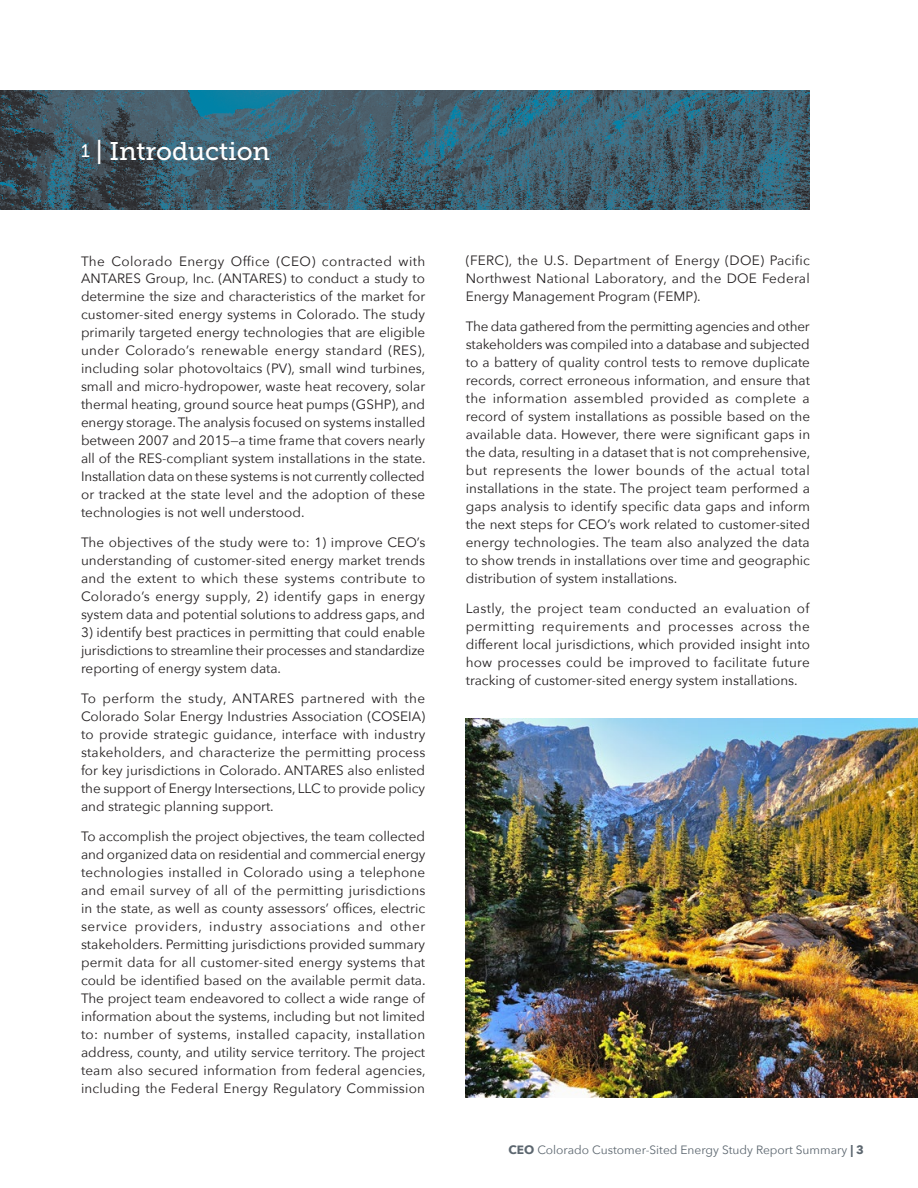
<style>
.page{position:relative;width:918px;height:1188px;background:#fff}
.page>*{position:absolute;margin:0;border:0;box-sizing:border-box;transform-origin:0 0}
.t1{font:25.5px "Museo Slab 500";letter-spacing:-.005em;color:#fff}
.t2{font:13.5px/18px "Avenir Next";color:#231f20;text-align:justify}
.t3{font:12px "Avenir Next";color:#5c666f}
.s1{font-size:18px}
.s2{font-weight:700}
</style>
<div class="page">
<img style="left:0;top:90px;width:810px;height:120px">
<img style="left:466px;top:718px;width:452px;height:380px">
<h1 class="t1" style="left:81px;top:137px;width:191px"><span class="s1">1</span> | Introduction</h1>
<p class="t2" style="left:81px;top:252px;width:346px">The Colorado Energy Office (CEO) contracted with ANTARES Group, Inc. (ANTARES) to conduct a study to determine the size and characteristics of the market for customer-sited energy systems in Colorado. The study primarily targeted energy technologies that are eligible under Colorado’s renewable energy standard (RES), including solar photovoltaics (PV), small wind turbines, small and micro-hydropower, waste heat recovery, solar thermal heating, ground source heat pumps (GSHP), and energy storage. The analysis focused on systems installed between 2007 and 2015—a time frame that covers nearly all of the RES-compliant system installations in the state.<br>Installation data on these systems is not currently collected or tracked at the state level and the adoption of these technologies is not well understood.</p>
<p class="t2" style="left:81px;top:534px;width:346px">The objectives of the study were to: 1) improve CEO’s understanding of customer-sited energy market trends and the extent to which these systems contribute to Colorado’s energy supply, 2) identify gaps in energy system data and potential solutions to address gaps, and</p>
<p class="t2" style="left:81px;top:624px;width:346px">3) identify best practices in permitting that could enable jurisdictions to streamline their processes and standardize reporting of energy system data.</p>
<p class="t2" style="left:81px;top:690px;width:346px">To perform the study, ANTARES partnered with the Colorado Solar Energy Industries Association (COSEIA) to provide strategic guidance, interface with industry stakeholders, and characterize the permitting process for key jurisdictions in Colorado. ANTARES also enlisted the support of Energy Intersections, LLC to provide policy and strategic planning support.</p>
<p class="t2" style="left:81px;top:828px;width:346px">To accomplish the project objectives, the team collected and organized data on residential and commercial energy technologies installed in Colorado using a telephone and email survey of all of the permitting jurisdictions in the state, as well as county assessors’ offices, electric service providers, industry associations and other stakeholders. Permitting jurisdictions provided summary permit data for all customer-sited energy systems that could be identified based on the available permit data.<br>The project team endeavored to collect a wide range of information about the systems, including but not limited to: number of systems, installed capacity, installation address, county, and utility service territory. The project team also secured information from federal agencies, including the Federal Energy Regulatory Commission</p>
<p class="t2" style="left:466px;top:252px;width:346px">(FERC), the U.S. Department of Energy (DOE) Pacific Northwest National Laboratory, and the DOE Federal Energy Management Program (FEMP).</p>
<p class="t2" style="left:466px;top:318px;width:346px">The data gathered from the permitting agencies and other stakeholders was compiled into a database and subjected to a battery of quality control tests to remove duplicate records, correct erroneous information, and ensure that the information assembled provided as complete a record of system installations as possible based on the available data. However, there were significant gaps in the data, resulting in a dataset that is not comprehensive, but represents the lower bounds of the actual total installations in the state. The project team performed a gaps analysis to identify specific data gaps and inform the next steps for CEO’s work related to customer-sited energy technologies. The team also analyzed the data to show trends in installations over time and geographic distribution of system installations.</p>
<p class="t2" style="left:466px;top:600px;width:346px">Lastly, the project team conducted an evaluation of permitting requirements and processes across the different local jurisdictions, which provided insight into how processes could be improved to facilitate future tracking of customer-sited energy system installations.</p>
<p class="t3" style="left:509px;top:1142px;width:357px"><span class="s2">CEO</span> Colorado Customer-Sited Energy Study Report Summary <span class="s2">| 3</span></p>
</div>
